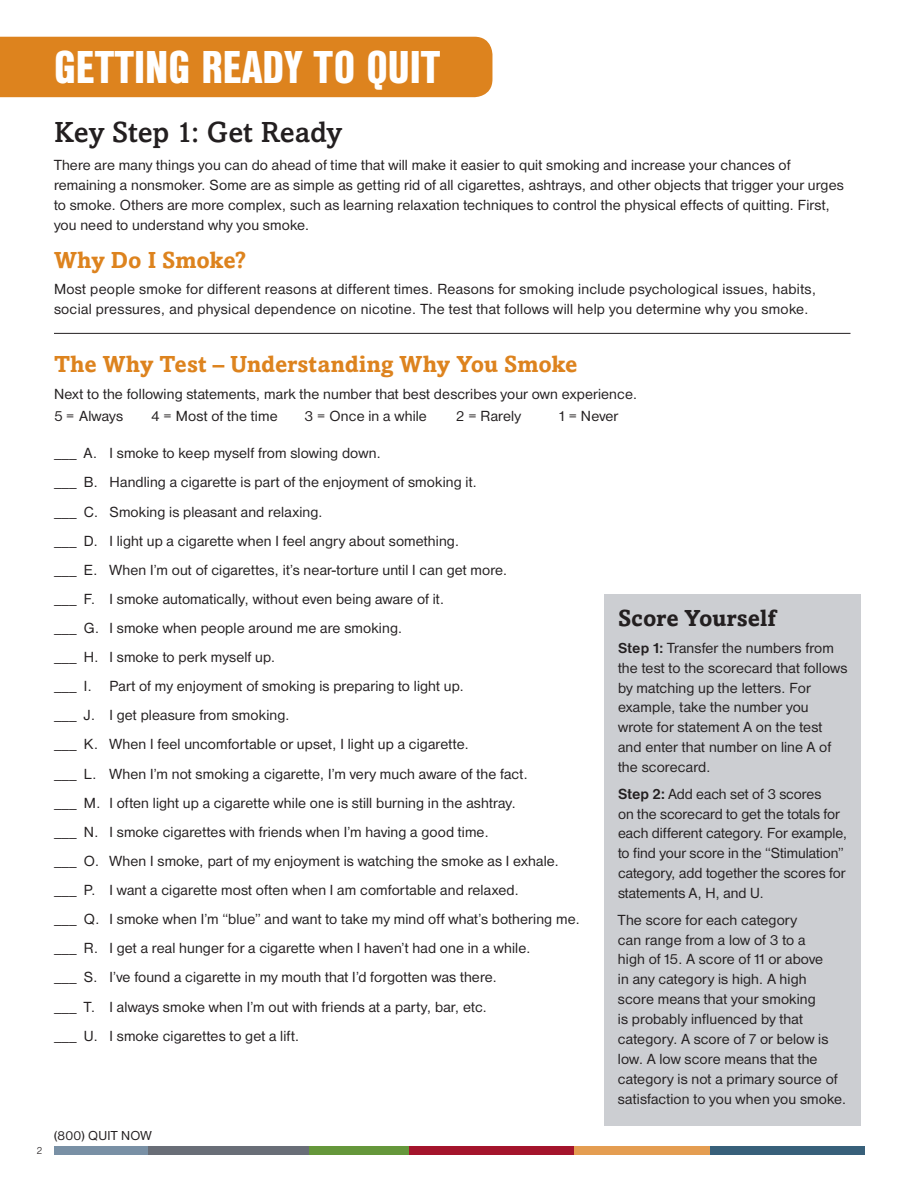
<style>
.page{position:relative;width:918px;height:1188px;background:#fff}
.page>*{position:absolute;margin:0;border:0;box-sizing:border-box;transform-origin:0 0}
.t1{font:48px "Nimbus San D Blac Cond";color:#fff}
.Sub_Head_SS{font:500 30px "Livingston";color:#231f20}
.Sub_Head_SS-2{font:700 24px "Livingston";color:#dd831e}
.Sub_Head_SS-3{font:700 24px "Livingston";color:#231f20}
.body_copy_SS{font:15.15px/19.8px "Nimbus San D";letter-spacing:.01em;color:#231f20}
.Sub_Head_SS-4{font:15.15px/19.8px "Nimbus San D";letter-spacing:.01em;color:#231f20}
.t2{font:13.5px "Nimbus San D";letter-spacing:.02em;color:#231f20}
.t3{font:10.5px "Nimbus San D Ligh";color:#231f20}
.s1{font-weight:700;font-size:15px}
.s2{font-weight:700}
</style>
<div class="page">
<div style="left:148px;top:1146px;width:161px;height:9px;background:#696e77"></div>
<div style="left:309px;top:1146px;width:100px;height:9px;background:#65973b"></div>
<div style="left:568px;top:1146px;width:143px;height:9px;background:#e49d51"></div>
<div style="left:710px;top:1146px;width:154px;height:9px;background:#38607a"></div>
<div style="left:409px;top:1146px;width:165px;height:9px;background:#a4142c"></div>
<div style="left:54px;top:1146px;width:94px;height:9px;background:#7990a5"></div>
<div style="left:0;top:37px;width:492px;height:60px;background:#dd831e"></div>
<hr style="left:54px;top:333px;width:796px;height:1px;background:#231f20">
<div style="left:604px;top:594px;width:257px;height:531px;background:#ccced2"></div>
<p class="t1" style="left:54px;top:40px;width:388px">GETTING READY TO QUIT</p>
<p class="t3" style="left:37px;top:1144px;width:7px">2</p>
<p class="Sub_Head_SS" style="left:54px;top:114px;width:290px">Key Step 1: Get Ready</p>
<p class="Sub_Head_SS-4" style="left:54px;top:155px;width:791px">There are many things you can do ahead of time that will make it easier to quit smoking and increase your chances of remaining a nonsmoker. Some are as simple as getting rid of all cigarettes, ashtrays, and other objects that trigger your urges to smoke. Others are more complex, such as learning relaxation techniques to control the physical effects of quitting. First, you need to understand why you smoke.</p>
<p class="Sub_Head_SS-2" style="left:54px;top:246px;width:194px">Why Do I Smoke?</p>
<p class="body_copy_SS" style="left:54px;top:279px;width:764px">Most people smoke for different reasons at different times. Reasons for smoking include psychological issues, habits, social pressures, and physical dependence on nicotine. The test that follows will help you determine why you smoke.</p>
<p class="Sub_Head_SS-2" style="left:54px;top:350px;width:525px">The Why Test – Understanding Why You Smoke</p>
<p class="body_copy_SS" style="left:54px;top:384px;width:585px">Next to the following statements, mark the number that best describes your own experience.</p>
<p class="body_copy_SS" style="left:54px;top:406px;width:71px">5 = Always</p>
<p class="body_copy_SS" style="left:152px;top:406px;width:128px">4 = Most of the time</p>
<p class="body_copy_SS" style="left:304px;top:406px;width:124px">3 = Once in a while</p>
<p class="body_copy_SS" style="left:456px;top:406px;width:67px">2 = Rarely</p>
<p class="body_copy_SS" style="left:560px;top:406px;width:60px">1 = Never</p>
<p class="body_copy_SS" style="left:54px;top:443px;width:329px">___ A. I smoke to keep myself from slowing down.</p>
<p class="body_copy_SS" style="left:54px;top:472px;width:425px">___ B. Handling a cigarette is part of the enjoyment of smoking it.</p>
<p class="body_copy_SS" style="left:54px;top:501px;width:270px">___ C. Smoking is pleasant and relaxing.</p>
<p class="body_copy_SS" style="left:54px;top:531px;width:407px">___ D. I light up a cigarette when I feel angry about something.</p>
<p class="body_copy_SS" style="left:54px;top:560px;width:455px">___ E. When I’m out of cigarettes, it’s near-torture until I can get more.</p>
<p class="body_copy_SS" style="left:54px;top:589px;width:392px">___ F. I smoke automatically, without even being aware of it.</p>
<p class="body_copy_SS" style="left:54px;top:618px;width:350px">___ G. I smoke when people around me are smoking.</p>
<p class="body_copy_SS" style="left:54px;top:647px;width:223px">___ H. I smoke to perk myself up.</p>
<p class="body_copy_SS" style="left:54px;top:676px;width:412px">___ I. Part of my enjoyment of smoking is preparing to light up.</p>
<p class="body_copy_SS" style="left:54px;top:705px;width:237px">___ J. I get pleasure from smoking.</p>
<p class="body_copy_SS" style="left:54px;top:734px;width:417px">___ K. When I feel uncomfortable or upset, I light up a cigarette.</p>
<p class="body_copy_SS" style="left:54px;top:763px;width:475px">___ L. When I’m not smoking a cigarette, I’m very much aware of the fact.</p>
<p class="body_copy_SS" style="left:54px;top:793px;width:463px">___ M. I often light up a cigarette while one is still burning in the ashtray.</p>
<p class="body_copy_SS" style="left:54px;top:822px;width:436px">___ N. I smoke cigarettes with friends when I’m having a good time.</p>
<p class="body_copy_SS" style="left:54px;top:851px;width:507px">___ O. When I smoke, part of my enjoyment is watching the smoke as I exhale.</p>
<p class="body_copy_SS" style="left:54px;top:880px;width:467px">___ P. I want a cigarette most often when I am comfortable and relaxed.</p>
<p class="body_copy_SS" style="left:54px;top:909px;width:527px">___ Q. I smoke when I’m “blue” and want to take my mind off what’s bothering me.</p>
<p class="body_copy_SS" style="left:54px;top:938px;width:478px">___ R. I get a real hunger for a cigarette when I haven’t had one in a while.</p>
<p class="body_copy_SS" style="left:54px;top:967px;width:445px">___ S. I’ve found a cigarette in my mouth that I’d forgotten was there.</p>
<p class="body_copy_SS" style="left:54px;top:996px;width:435px">___ T. I always smoke when I’m out with friends at a party, bar, etc.</p>
<p class="body_copy_SS" style="left:54px;top:1025px;width:247px">___ U. I smoke cigarettes to get a lift.</p>
<p class="Sub_Head_SS-3" style="left:618px;top:604px;width:159px">Score Yourself</p>
<p class="body_copy_SS" style="left:618px;top:638px;width:231px"><span class="s1">Step 1:</span> Transfer the numbers from the test to the scorecard that follows by matching up the letters. For example, take the number you wrote for statement A on the test and enter that number on line A of the scorecard.</p>
<p class="body_copy_SS" style="left:618px;top:784px;width:231px"><span class="s2">Step 2:</span> Add each set of 3 scores<br>on the scorecard to get the totals for each different category. For example, to find your score in the “Stimulation” category, add together the scores for statements A, H, and U.</p>
<p class="body_copy_SS" style="left:618px;top:909px;width:230px">The score for each category<br>can range from a low of 3 to a<br>high of 15. A score of 11 or above<br>in any category is high. A high score means that your smoking<br>is probably influenced by that category. A score of 7 or below is low. A low score means that the category is not a primary source of satisfaction to you when you smoke.</p>
<p class="t2" style="left:54px;top:1128px;width:99px">(800) QUIT NOW</p>
</div>
